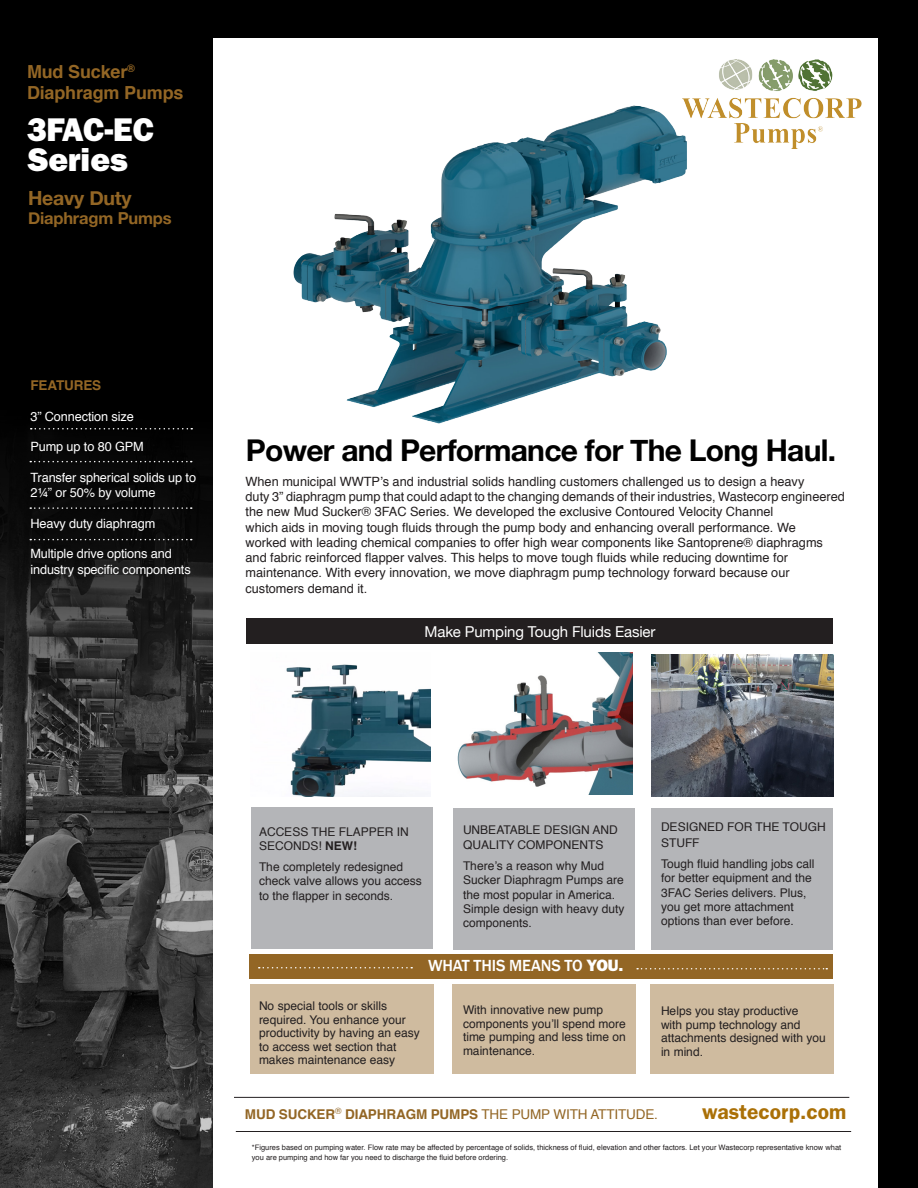
<style>
.page{position:relative;width:918px;height:1188px;background:#000}
.page>*{position:absolute;margin:0;border:0;box-sizing:border-box;transform-origin:0 0}
.t1{font:33px "ITC Franklin Gothic Std Hvy";letter-spacing:-.005em;color:#fff}
.t2{font:700 30px "Helvetica Neue";letter-spacing:-.025em;color:#000}
.t3{font:600 21px "ITC Franklin Gothic Std";color:#aa7007}
.t4{font:700 19.5px "Helvetica Neue";letter-spacing:-.01em;color:#936625}
.t5{font:700 18px "Helvetica";letter-spacing:-.01em;color:#936625}
.t6{font:500 16.5px "Franklin Gothic";letter-spacing:-.01em;color:#fff}
.t7{font:700 16.5px "Helvetica Neue";letter-spacing:-.01em;color:#936625}
.t8{font:15px "Helvetica Neue";letter-spacing:-.01em;color:#fff}
.t9{font:700 13.5px "Helvetica";letter-spacing:-.01em;color:#936625}
.t10{font:12.75px/15.3px "Helvetica";color:#231f20}
.t11{font:12.75px/15.3px "Helvetica";letter-spacing:-.01em;color:#fff}
.t12{font:12px/14.4px "Helvetica";color:#231f20}
.t13{font:7.5px/10.5px "Helvetica";color:#231f20}
.s1{font-weight:700}
.s2{font-family:"ITC Franklin Gothic Std Hvy";font-weight:400}
.s3{font-weight:400}
</style>
<div class="page">
<div style="left:213px;top:38px;width:665px;height:1150px;background:#fff"></div>
<img style="left:0;top:428px;width:213px;height:760px">
<div style="left:246px;top:619px;width:587px;height:25px;background:#231f20"></div>
<div style="left:251px;top:807px;width:181px;height:141px;background:#b4b5b8"></div>
<div style="left:453px;top:808px;width:182px;height:141px;background:#b4b5b8"></div>
<div style="left:652px;top:809px;width:181px;height:141px;background:#b4b5b8"></div>
<div style="left:250px;top:954px;width:583px;height:24px;background:#936625"></div>
<div style="left:251px;top:984px;width:183px;height:90px;background:#cfbb9f"></div>
<div style="left:452px;top:984px;width:183px;height:90px;background:#cfbb9f"></div>
<div style="left:651px;top:984px;width:183px;height:90px;background:#cfbb9f"></div>
<svg style="left:259px;top:967px;width:153px;height:1px"></svg>
<svg style="left:637px;top:968px;width:190px;height:1px"></svg>
<svg style="left:30px;top:461px;width:162px;height:1px"></svg>
<svg style="left:30px;top:507px;width:162px;height:2px"></svg>
<svg style="left:30px;top:539px;width:162px;height:1px"></svg>
<img style="left:652px;top:655px;width:181px;height:141px">
<hr style="left:234px;top:1097px;width:615px;height:1px;background:#231f20">
<hr style="left:236px;top:1131px;width:615px;height:1px;background:#231f20">
<svg style="left:31px;top:428px;width:161px;height:1px"></svg>
<img style="left:286px;top:664px;width:144px;height:132px">
<img style="left:457px;top:652px;width:175px;height:143px">
<img style="left:696px;top:60px;width:166px;height:89px">
<img style="left:293px;top:98px;width:403px;height:326px">
<p class="t5" style="left:27px;top:57px;width:109px">Mud Sucker<sup>®</sup></p>
<p class="t5" style="left:27px;top:78px;width:158px">Diaphragm Pumps</p>
<p class="t1" style="left:27px;top:110px;width:129px">3FAC-EC</p>
<p class="t1" style="left:27px;top:140px;width:102px">Series</p>
<p class="t4" style="left:28px;top:182px;width:105px">Heavy Duty</p>
<p class="t7" style="left:28px;top:205px;width:145px">Diaphragm Pumps</p>
<p class="t9" style="left:30px;top:374px;width:72px">FEATURES</p>
<p class="t11" style="left:30px;top:409px;width:105px">3” Connection size</p>
<p class="t11" style="left:30px;top:439px;width:115px">Pump up to 80 GPM</p>
<p class="t11" style="left:30px;top:470px;width:167px">Transfer spherical solids up to<br>2¼” or 50% by volume</p>
<p class="t11" style="left:30px;top:516px;width:127px">Heavy duty diaphragm</p>
<p class="t11" style="left:30px;top:546px;width:162px">Multiple drive options and industry specific components</p>
<p class="t2" style="left:246px;top:427px;width:592px">Power and Performance for The Long Haul.</p>
<p class="t10" style="left:246px;top:474px;width:560px">When municipal WWTP’s and industrial solids handling customers challenged us to design a heavy</p>
<p class="t10" style="left:246px;top:489px;width:601px">duty 3” diaphragm pump that could adapt to the changing demands of their industries, Wastecorp engineered the new Mud Sucker® 3FAC Series. We developed the exclusive Contoured Velocity Channel</p>
<p class="t10" style="left:246px;top:520px;width:552px">which aids in moving tough fluids through the pump body and enhancing overall performance. We</p>
<p class="t10" style="left:246px;top:535px;width:579px">worked with leading chemical companies to offer high wear components like Santoprene® diaphragms</p>
<p class="t10" style="left:246px;top:550px;width:544px">and fabric reinforced flapper valves. This helps to move tough fluids while reducing downtime for</p>
<p class="t10" style="left:246px;top:566px;width:546px">maintenance. With every innovation, we move diaphragm pump technology forward because our</p>
<p class="t10" style="left:246px;top:581px;width:123px">customers demand it.</p>
<p class="t8" style="left:425px;top:621px;width:232px">Make Pumping Tough Fluids Easier</p>
<p class="t12" style="left:259px;top:824px;width:151px">ACCESS THE FLAPPER IN<br>SECONDS! <span class="s1">NEW!</span></p>
<p class="t12" style="left:259px;top:860px;width:164px">The completely redesigned check valve allows you access to the flapper in seconds.</p>
<p class="t12" style="left:463px;top:823px;width:156px">UNBEATABLE DESIGN AND<br>QUALITY COMPONENTS</p>
<p class="t12" style="left:463px;top:859px;width:163px">There’s a reason why Mud<br>Sucker Diaphragm Pumps are the most popular in America.<br>Simple design with heavy duty components.</p>
<p class="t6" style="left:428px;top:955px;width:197px">WHAT THIS MEANS TO <span class="s2">YOU.</span></p>
<p class="t12" style="left:259px;top:1000px;width:162px;line-height:13.5px">No special tools or skills required. You enhance your productivity by having an easy</p>
<p class="t12" style="left:259px;top:1040px;width:139px;line-height:13.5px">to access wet section that makes maintenance easy</p>
<p class="t12" style="left:463px;top:1003px;width:142px">With innovative new pump</p>
<p class="t12" style="left:463px;top:1017px;width:164px;line-height:13.5px;text-align:justify">components you’ll spend more time pumping and less time on maintenance.</p>
<p class="t12" style="left:661px;top:819px;width:166px;line-height:16.2px">DESIGNED FOR THE TOUGH<br>STUFF</p>
<p class="t12" style="left:661px;top:857px;width:155px">Tough fluid handling jobs call for better equipment and the<br>3FAC Series delivers. Plus, you get more attachment options than ever before.</p>
<p class="t12" style="left:661px;top:1005px;width:166px;line-height:13.5px">Helps you stay productive<br>with pump technology and attachments designed with you in mind.</p>
<p class="t3" style="left:702px;top:1099px;width:145px">wastecorp.com</p>
<p class="t9" style="left:245px;top:1104px;width:415px">MUD SUCKER<sup>®</sup> DIAPHRAGM PUMPS <span class="s3">THE PUMP WITH ATTITUDE.</span></p>
<p class="t13" style="left:252px;top:1142px;width:591px">*Figures based on pumping water. Flow rate may be affected by percentage of solids, thickness of fluid, elevation and other factors. Let your Wastecorp representative know what you are pumping and how far you need to discharge the fluid before ordering.</p>
</div>
